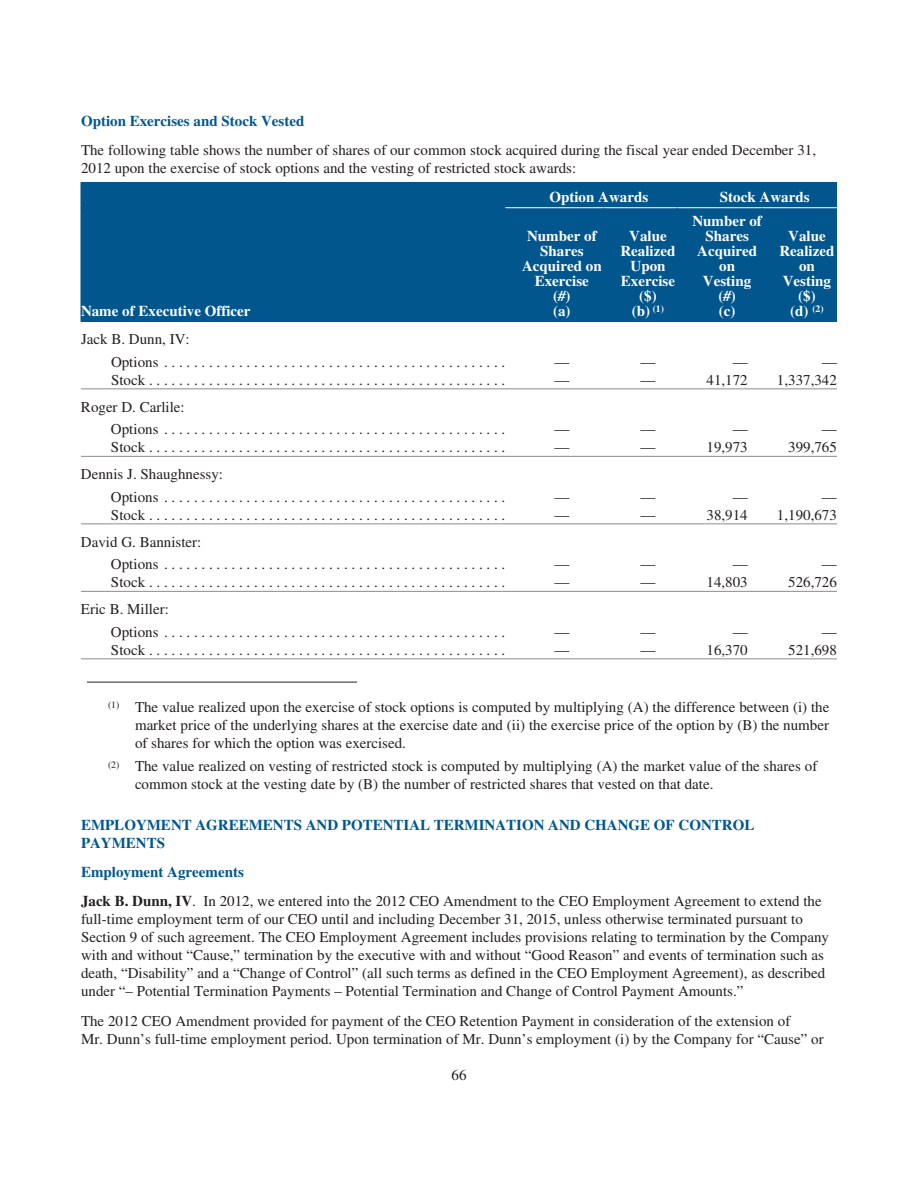
<style>
.page{position:relative;width:918px;height:1188px;background:#fff}
.page>*{position:absolute;margin:0;border:0;box-sizing:border-box;transform-origin:0 0}
.t1{font:15px/18px "Times";color:#231f20}
.t2{font:700 15px/15px "Times";color:#fff;text-align:center}
.t3{font:700 15px/18px "Times";color:#00568d}
.s1{font-weight:700;color:#00568d}
.s2{font-weight:700}
</style>
<div class="page">
<div style="left:81px;top:182px;width:756px;height:140px;background:#00568d"></div>
<hr style="left:505px;top:207px;width:172px;height:1px;background:#fff">
<hr style="left:677px;top:207px;width:160px;height:1px;background:#fff">
<hr style="left:81px;top:388px;width:756px;height:1px;background:#8a8c8f">
<hr style="left:81px;top:456px;width:756px;height:1px;background:#8a8c8f">
<hr style="left:81px;top:523px;width:756px;height:1px;background:#8a8c8f">
<hr style="left:81px;top:591px;width:756px;height:1px;background:#8a8c8f">
<hr style="left:81px;top:658px;width:756px;height:1px;background:#8a8c8f">
<hr style="left:87px;top:682px;width:270px;height:1px;background:#231f20">
<p class="t3" style="left:81px;top:113px;width:225px">Option Exercises and Stock Vested</p>
<p class="t1" style="left:81px;top:143px;width:737px">The following table shows the number of shares of our common stock acquired during the fiscal year ended December 31,<br>2012 upon the exercise of stock options and the vesting of restricted stock awards:</p>
<p class="t2" style="left:549px;top:191px;width:100px">Option Awards</p>
<p class="t2" style="left:720px;top:191px;width:91px">Stock Awards</p>
<p class="t2" style="left:81px;top:305px;width:171px">Name of Executive Officer</p>
<p class="t1" style="left:111px;top:329px;width:396px;line-height:22.5px;text-indent:-30px">Jack B. Dunn, IV:<br>Options ..............................................</p>
<p class="t2" style="left:522px;top:230px;width:81px">Number of<br>Shares<br>Acquired on<br>Exercise<br>(#)<br>(a)</p>
<p class="t2" style="left:620px;top:230px;width:56px">Value<br>Realized<br>Upon<br>Exercise ($)<br>(b) <sup>(1)</sup></p>
<p class="t2" style="left:692px;top:215px;width:71px">Number of<br>Shares<br>Acquired on<br>Vesting<br>(#)<br>(c)</p>
<p class="t2" style="left:779px;top:230px;width:56px">Value<br>Realized on<br>Vesting ($)<br>(d) <sup>(2)</sup></p>
<p class="t1" style="left:554px;top:354px;width:16px">—</p>
<p class="t1" style="left:641px;top:354px;width:16px">—</p>
<p class="t1" style="left:733px;top:354px;width:16px">—</p>
<p class="t1" style="left:822px;top:354px;width:16px">—</p>
<p class="t1" style="left:111px;top:372px;width:396px">Stock................................................</p>
<p class="t1" style="left:554px;top:372px;width:16px">—</p>
<p class="t1" style="left:640px;top:372px;width:16px">—</p>
<p class="t1" style="left:707px;top:372px;width:43px">41,172</p>
<p class="t1" style="left:777px;top:372px;width:61px">1,337,342</p>
<p class="t1" style="left:111px;top:397px;width:396px;line-height:22.5px;text-indent:-30px">Roger D. Carlile:<br>Options ..............................................</p>
<p class="t1" style="left:554px;top:422px;width:16px">—</p>
<p class="t1" style="left:640px;top:422px;width:16px">—</p>
<p class="t1" style="left:733px;top:422px;width:16px">—</p>
<p class="t1" style="left:822px;top:422px;width:16px">—</p>
<p class="t1" style="left:111px;top:440px;width:396px">Stock................................................</p>
<p class="t1" style="left:554px;top:440px;width:16px">—</p>
<p class="t1" style="left:640px;top:440px;width:16px">—</p>
<p class="t1" style="left:707px;top:440px;width:43px">19,973</p>
<p class="t1" style="left:788px;top:440px;width:50px">399,765</p>
<p class="t1" style="left:111px;top:464px;width:396px;line-height:22.5px;text-indent:-30px">Dennis J. Shaughnessy:<br>Options ..............................................</p>
<p class="t1" style="left:554px;top:489px;width:16px">—</p>
<p class="t1" style="left:640px;top:489px;width:16px">—</p>
<p class="t1" style="left:733px;top:489px;width:16px">—</p>
<p class="t1" style="left:822px;top:489px;width:16px">—</p>
<p class="t1" style="left:111px;top:507px;width:396px">Stock................................................</p>
<p class="t1" style="left:554px;top:507px;width:16px">—</p>
<p class="t1" style="left:640px;top:507px;width:16px">—</p>
<p class="t1" style="left:707px;top:507px;width:43px">38,914</p>
<p class="t1" style="left:777px;top:507px;width:61px">1,190,673</p>
<p class="t1" style="left:111px;top:532px;width:396px;line-height:22.5px;text-indent:-30px">David G. Bannister:<br>Options ..............................................</p>
<p class="t1" style="left:554px;top:557px;width:16px">—</p>
<p class="t1" style="left:640px;top:557px;width:16px">—</p>
<p class="t1" style="left:733px;top:557px;width:16px">—</p>
<p class="t1" style="left:822px;top:557px;width:16px">—</p>
<p class="t1" style="left:111px;top:575px;width:396px">Stock................................................</p>
<p class="t1" style="left:554px;top:575px;width:16px">—</p>
<p class="t1" style="left:640px;top:575px;width:16px">—</p>
<p class="t1" style="left:707px;top:575px;width:43px">14,803</p>
<p class="t1" style="left:788px;top:575px;width:50px">526,726</p>
<p class="t1" style="left:111px;top:599px;width:396px;line-height:22.5px;text-indent:-30px">Eric B. Miller:<br>Options ..............................................</p>
<p class="t1" style="left:554px;top:624px;width:16px">—</p>
<p class="t1" style="left:640px;top:624px;width:16px">—</p>
<p class="t1" style="left:733px;top:624px;width:16px">—</p>
<p class="t1" style="left:822px;top:624px;width:16px">—</p>
<p class="t1" style="left:111px;top:642px;width:396px">Stock................................................</p>
<p class="t1" style="left:554px;top:642px;width:16px">—</p>
<p class="t1" style="left:640px;top:642px;width:16px">—</p>
<p class="t1" style="left:707px;top:642px;width:43px">16,370</p>
<p class="t1" style="left:788px;top:642px;width:50px">521,698</p>
<p class="t1" style="left:135px;top:699px;width:696px;text-align:justify;text-indent:-27px"><sup>(1)</sup> The value realized upon the exercise of stock options is computed by multiplying (A) the difference between (i) the market price of the underlying shares at the exercise date and (ii) the exercise price of the option by (B) the number of shares for which the option was exercised.</p>
<p class="t1" style="left:135px;top:759px;width:684px;text-indent:-27px"><sup>(2)</sup> The value realized on vesting of restricted stock is computed by multiplying (A) the market value of the shares of common stock at the vesting date by (B) the number of restricted shares that vested on that date.</p>
<p class="t3" style="left:81px;top:817px;width:675px">EMPLOYMENT AGREEMENTS AND POTENTIAL TERMINATION AND CHANGE OF CONTROL<br>PAYMENTS</p>
<p class="t1" style="left:81px;top:859px;width:742px;line-height:29.2px"><span class="s1">Employment Agreements<br></span><span class="s2">Jack B. Dunn, IV</span>. In 2012, we entered into the 2012 CEO Amendment to the CEO Employment Agreement to extend the</p>
<p class="t1" style="left:81px;top:912px;width:750px">full-time employment term of our CEO until and including December 31, 2015, unless otherwise terminated pursuant to Section 9 of such agreement. The CEO Employment Agreement includes provisions relating to termination by the Company with and without “Cause,” termination by the executive with and without “Good Reason” and events of termination such as death, “Disability” and a “Change of Control” (all such terms as defined in the CEO Employment Agreement), as described under “– Potential Termination Payments – Potential Termination and Change of Control Payment Amounts.”</p>
<p class="t1" style="left:81px;top:1013px;width:744px">The 2012 CEO Amendment provided for payment of the CEO Retention Payment in consideration of the extension of<br>Mr. Dunn’s full-time employment period. Upon termination of Mr. Dunn’s employment (i) by the Company for “Cause” or</p>
<p class="t1" style="left:452px;top:1067px;width:16px">66</p>
</div>
